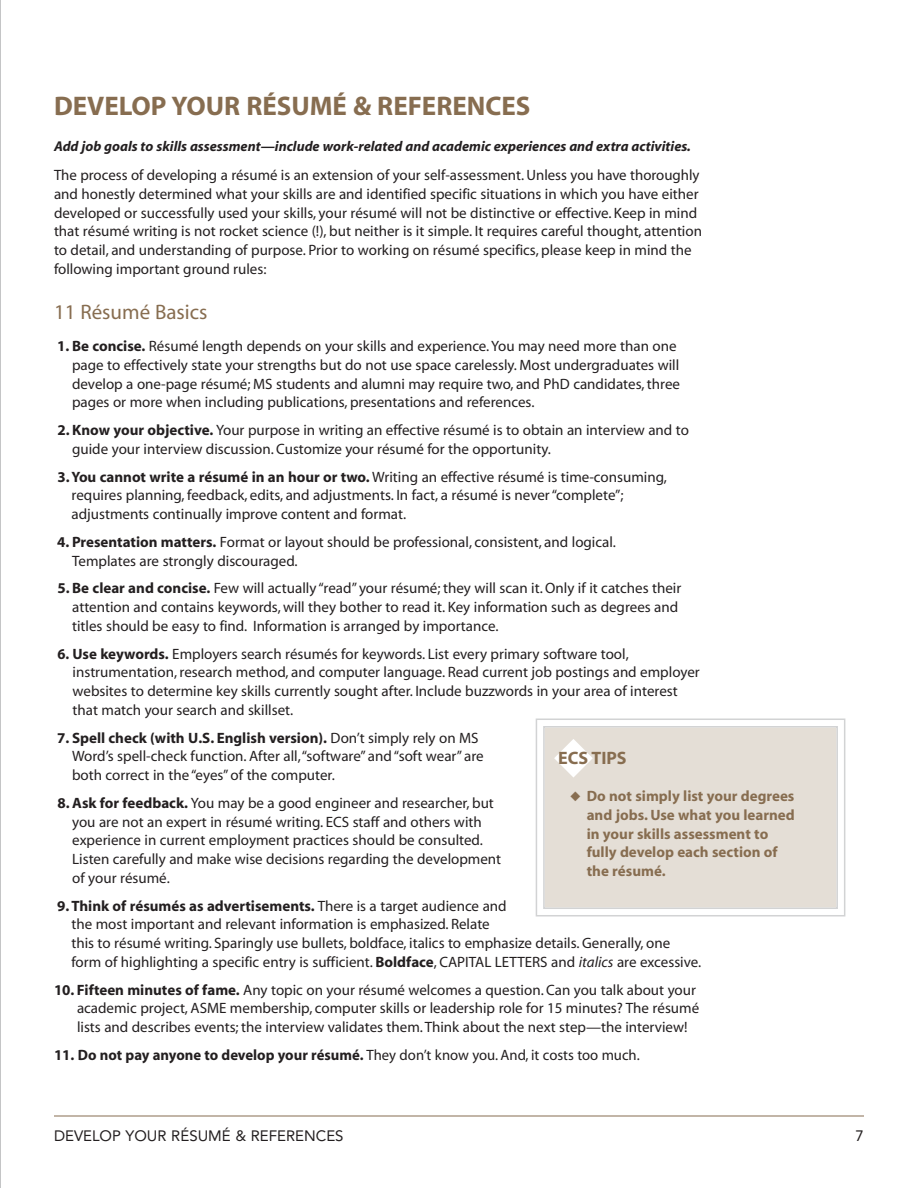
<style>
.page{position:relative;width:918px;height:1188px;background:#fff}
.page>*{position:absolute;margin:0;border:0;box-sizing:border-box;transform-origin:0 0}
.t1{font:700 27px "Myriad";color:#876d50}
.t2{font:21px "Myriad";color:#876d50}
.t3{font:700 18px "Myriad";color:#876d50}
.t4{font:15px/18.8px "Myriad";color:#231f20}
.t5{font:700 15px/18.8px "Myriad";color:#876d50}
.t6{font:700 15px "Myriad";color:#231f20}
.t7{font:15px "Avenir";color:#231f20}
.t8{font:italic 700 14.25px "Myriad";color:#231f20}
.s1{font-weight:700}
.s2{font-style:italic}
.s3{font-weight:400}
</style>
<div class="page">
<hr style="left:54px;top:1116px;width:810px;height:1px;background:#876d50">
<svg style="left:535px;top:718px;width:311px;height:199px;background:#e6e1da"></svg>
<hr style="left:0;top:0;width:1px;height:1188px;background:#8a8c8e">
<div style="left:554px;top:738px;width:39px;height:39px;background:#e4ded6"></div>
<svg style="left:571px;top:791px;width:9px;height:10px"></svg>
<h1 class="t1" style="left:54px;top:96px;width:478px">DEVELOP YOUR RÉSUMÉ &amp; REFERENCES</h1>
<p class="t8" style="left:54px;top:141px;width:638px">Add job goals to skills assessment—include work-related and academic experiences and extra activities.</p>
<p class="t4" style="left:54px;top:167px;width:650px">The process of developing a résumé is an extension of your self-assessment. Unless you have thoroughly and honestly determined what your skills are and identified specific situations in which you have either developed or successfully used your skills, your résumé will not be distinctive or effective. Keep in mind that résumé writing is not rocket science (!), but neither is it simple. It requires careful thought, attention to detail, and understanding of purpose. Prior to working on résumé specifics, please keep in mind the following important ground rules:</p>
<h2 class="t2" style="left:54px;top:304px;width:155px">11 Résumé Basics</h2>
<p class="t4" style="left:72px;top:338px;width:610px;text-indent:-15px"><span class="s1">1. Be concise.</span> Résumé length depends on your skills and experience. You may need more than one page to effectively state your strengths but do not use space carelessly. Most undergraduates will develop a one-page résumé; MS students and alumni may require two, and PhD candidates, three pages or more when including publications, presentations and references.</p>
<p class="t4" style="left:72px;top:422px;width:618px;text-indent:-15px"><span class="s1">2. Know your objective.</span> Your purpose in writing an effective résumé is to obtain an interview and to guide your interview discussion. Customize your résumé for the opportunity.</p>
<p class="t4" style="left:72px;top:468px;width:597px;text-indent:-14px"><span class="s1">3. You cannot write a résumé in an hour or two.</span> Writing an effective résumé is time-consuming, requires planning, feedback, edits, and adjustments. In fact, a résumé is never “complete”; adjustments continually improve content and format.</p>
<p class="t4" style="left:72px;top:534px;width:546px;text-indent:-15px"><span class="s1">4. Presentation matters.</span> Format or layout should be professional, consistent, and logical.<br>Templates are strongly discouraged.</p>
<p class="t4" style="left:72px;top:580px;width:611px;text-indent:-15px"><span class="s1">5. Be clear and concise.</span> Few will actually “read” your résumé; they will scan it. Only if it catches their attention and contains keywords, will they bother to read it. Key information such as degrees and titles should be easy to find. Information is arranged by importance.</p>
<p class="t4" style="left:73px;top:645px;width:629px;text-indent:-15px"><span class="s1">6. Use keywords.</span> Employers search résumés for keywords. List every primary software tool, instrumentation, research method, and computer language. Read current job postings and employer websites to determine key skills currently sought after. Include buzzwords in your area of interest that match your search and skillset.</p>
<p class="t4" style="left:72px;top:729px;width:413px;text-indent:-15px"><span class="s1">7. Spell check (with U.S. English version).</span> Don’t simply rely on MS<br>Word’s spell-check function. After all, “software” and “soft wear” are both correct in the “eyes” of the computer.</p>
<p class="t4" style="left:72px;top:795px;width:431px;text-indent:-15px"><span class="s1">8. Ask for feedback.</span> You may be a good engineer and researcher, but you are not an expert in résumé writing. ECS staff and others with experience in current employment practices should be consulted.<br>Listen carefully and make wise decisions regarding the development of your résumé.</p>
<p class="t4" style="left:71px;top:897px;width:631px;text-indent:-14px"><span class="s1">9. Think of résumés as advertisements.</span> There is a target audience and<br>the most important and relevant information is emphasized. Relate<br>this to résumé writing. Sparingly use bullets, boldface, italics to emphasize details. Generally, one form of highlighting a specific entry is sufficient. <span class="s1">Boldface</span>, CAPITAL LETTERS and <span class="s2">italics</span> are excessive.</p>
<p class="t4" style="left:77px;top:981px;width:624px;text-indent:-23px"><span class="s1">10. Fifteen minutes of fame.</span> Any topic on your résumé welcomes a question. Can you talk about your academic project, ASME membership, computer skills or leadership role for 15 minutes? The résumé lists and describes events; the interview validates them. Think about the next step—the interview!</p>
<p class="t6" style="left:54px;top:1049px;width:587px">11. Do not pay anyone to develop your résumé. <span class="s3">They don’t know you. And, it costs too much.</span></p>
<p class="t3" style="left:558px;top:752px;width:70px">ECS TIPS</p>
<p class="t5" style="left:587px;top:788px;width:209px">Do not simply list your degrees and jobs. Use what you learned in your skills assessment to fully develop each section of the résumé.</p>
<p class="t7" style="left:54px;top:1130px;width:291px">DEVELOP YOUR RÉSUMÉ &amp; REFERENCES</p>
<p class="t4" style="left:72px;top:1128px;width:166px">RIGHT PAGE FOOTER HERE</p>
<p class="t7" style="left:856px;top:1130px;width:10px">7</p>
</div>
